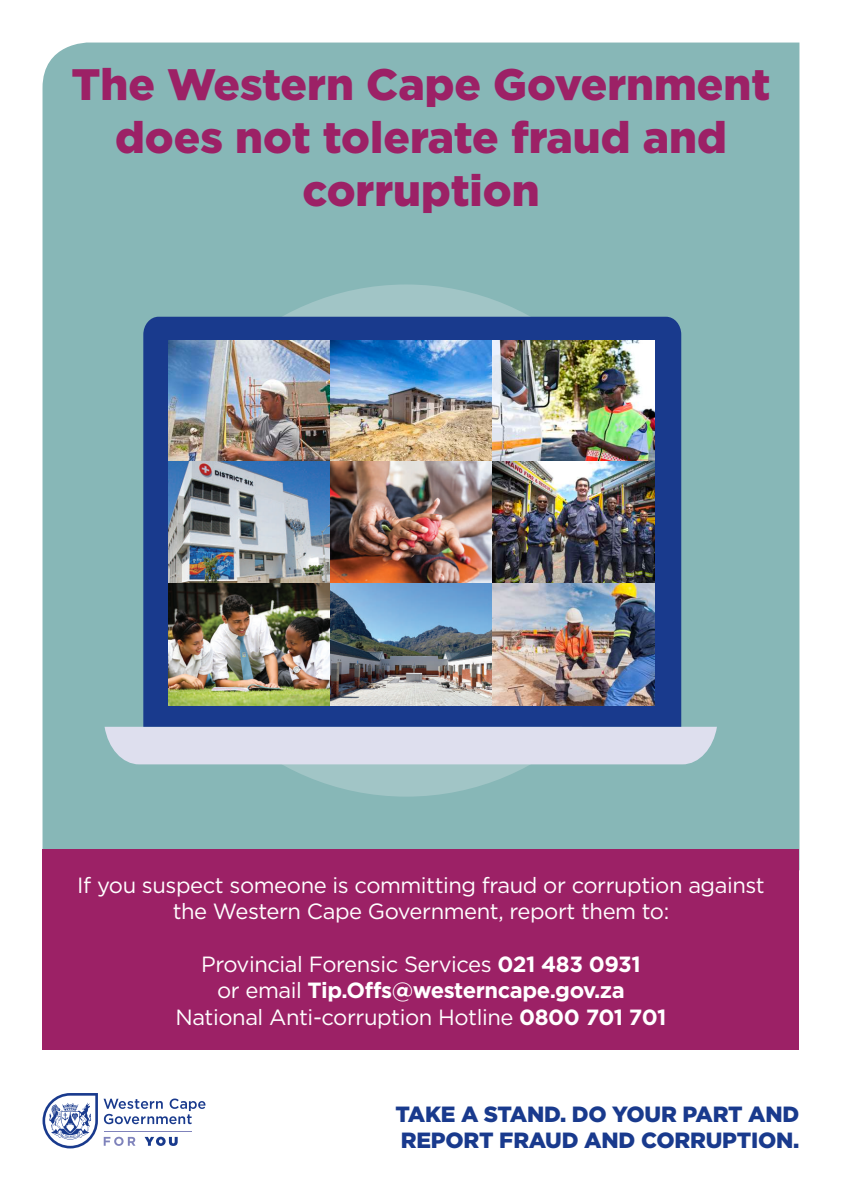
<style>
.page{position:relative;width:842px;height:1191px;background:#fff}
.page>*{position:absolute;margin:0;border:0;box-sizing:border-box;transform-origin:0 0}
.t1{font:900 44px/52.8px "Gotham";color:#9c2166;text-align:center}
.t2{font:22px/26.4px "Gotham";letter-spacing:-.02em;color:#fff;text-align:center}
.t3{font:900 22px/26.4px "Gotham";letter-spacing:-.01em;color:#193a8d}
.s1{font-weight:700}
</style>
<div class="page">
<div style="left:43px;top:43px;width:756px;height:806px;background:#87b7b7"></div>
<div style="left:43px;top:849px;width:756px;height:201px;background:#9c2166"></div>
<svg style="left:43px;top:1093px;width:55px;height:55px"></svg>
<svg style="left:104px;top:1098px;width:101px;height:26px"></svg>
<svg style="left:145px;top:1136px;width:33px;height:10px"></svg>
<svg style="left:104px;top:1136px;width:31px;height:9px"></svg>
<hr style="left:104px;top:1131px;width:88px;height:1px;background:#7f83bb">
<div style="left:150px;top:284px;width:512px;height:512px;background:#a1c5c6;border-radius:50%"></div>
<div style="left:105px;top:727px;width:612px;height:37px;background:#dedfee"></div>
<div style="left:143px;top:317px;width:538px;height:410px;background:#193a8d"></div>
<img style="left:169px;top:340px;width:486px;height:365px">
<h1 class="t1" style="left:72px;top:58px;width:700px">The Western Cape Government does not tolerate fraud and corruption</h1>
<p class="t2" style="left:77px;top:871px;width:689px">If you suspect someone is committing fraud or corruption against the Western Cape Government, report them to:</p>
<p class="t2" style="left:176px;top:950px;width:492px">Provincial Forensic Services <span class="s1">021 483 0931<br></span>or email <span class="s1">Tip.Offs@westerncape.gov.za<br></span>National Anti-corruption Hotline <span class="s1">0800 701 701</span></p>
<p class="t3" style="left:395px;top:1100px;width:405px">TAKE A STAND. DO YOUR PART AND<br>REPORT FRAUD AND CORRUPTION.</p>
</div>
